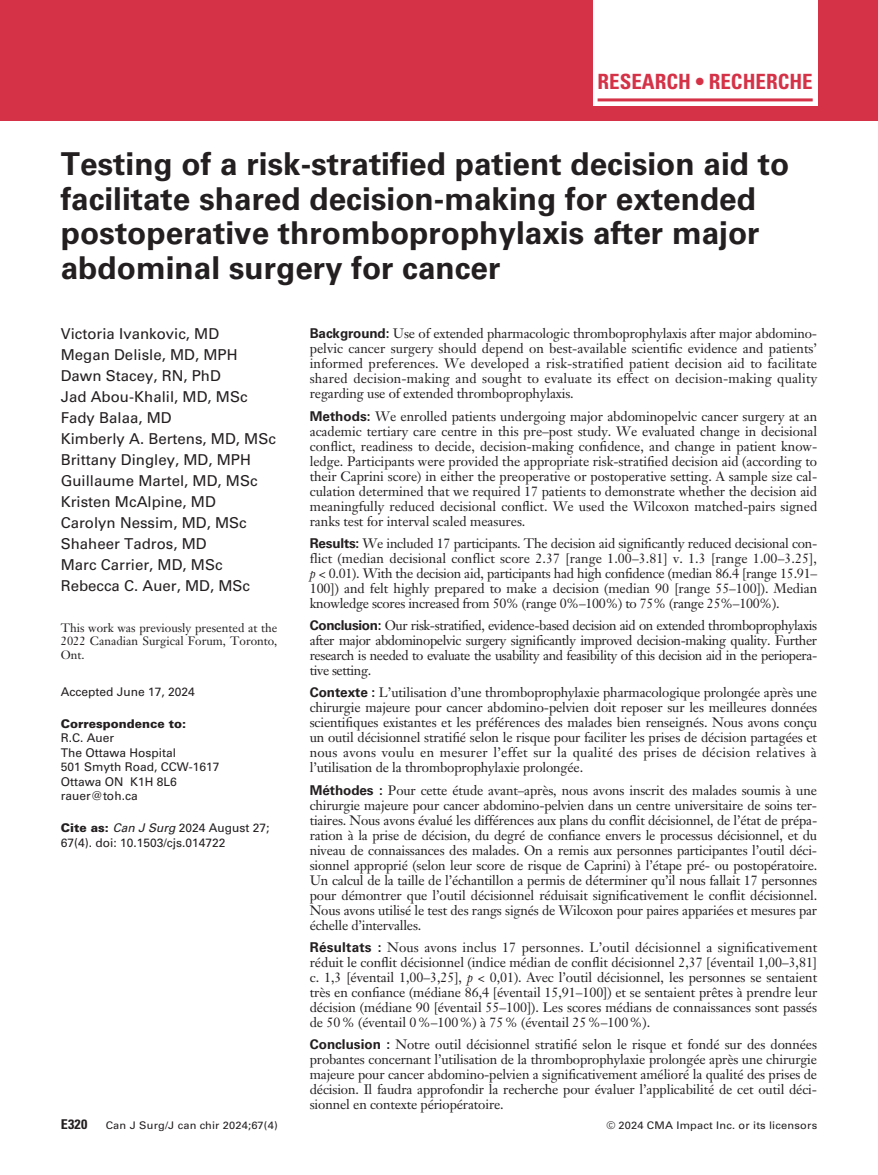
<style>
.page{position:relative;width:878px;height:1175px;background:#fff}
.page>*{position:absolute;margin:0;border:0;box-sizing:border-box;transform-origin:0 0}
.t1{font:700 31.5px/34.5px "Univers LT Std";color:#231f20}
.t2{font:700 condensed 21px "Univers LT Std";color:#d63247}
.t3{font:15px/21px "Univers LT Std";color:#231f20}
.t4{font:13.5px/15px "Janson Text LT Std";letter-spacing:-.01em;color:#231f20;text-align:justify}
.t5{font:700 condensed 13.5px "Univers LT Std";color:#231f20;scale:1.05 1}
.t6{font:12px/14.4px "Univers LT Std";color:#231f20}
.t7{font:12px/13.5px "Janson Text LT Std";color:#231f20;text-align:justify}
.t8{font:900 12px "Univers LT Std";color:#231f20}
.t9{font:10.5px "Univers LT Std";letter-spacing:.015em;color:#231f20;scale:1.05 1}
.s1{font-weight:900}
.s2{font-style:italic}
.s3{font-family:"Univers LT Std";font-weight:700}
</style>
<div class="page">
<div style="left:0;top:0;width:877px;height:120px;background:#d63247"></div>
<div style="left:593px;top:0;width:224px;height:106px;background:#fff"></div>
<hr style="left:597px;top:98px;width:215px;height:3px;background:#d63247">
<h2 class="t2" style="left:597px;top:69px;width:216px">RESEARCH • RECHERCHE</h2>
<h1 class="t1" style="left:61px;top:147px;width:730px">Testing of a risk-stratified patient decision aid to facilitate shared decision-making for extended postoperative thromboprophylaxis after major abdominal surgery for cancer</h1>
<p class="t3" style="left:61px;top:323px;width:217px">Victoria Ivankovic, MD<br>Megan Delisle, MD, MPH<br>Dawn Stacey, RN, PhD<br>Jad Abou-Khalil, MD, MSc<br>Fady Balaa, MD<br>Kimberly A. Bertens, MD, MSc<br>Brittany Dingley, MD, MPH<br>Guillaume Martel, MD, MSc<br>Kristen McAlpine, MD<br>Carolyn Nessim, MD, MSc<br>Shaheer Tadros, MD<br>Marc Carrier, MD, MSc<br>Rebecca C. Auer, MD, MSc</p>
<p class="t7" style="left:61px;top:620px;width:218px">This work was previously presented at the 2022 Canadian Surgical Forum, Toronto, Ont.</p>
<p class="t6" style="left:61px;top:684px;width:136px">Accepted June 17, 2024</p>
<p class="t8" style="left:61px;top:716px;width:127px">Correspondence to:</p>
<p class="t6" style="left:61px;top:731px;width:160px">R.C. Auer<br>The Ottawa Hospital<br>501 Smyth Road, CCW-1617<br>Ottawa ON K1H 8L6 rauer@toh.ca</p>
<p class="t6" style="left:61px;top:821px;width:210px"><span class="s1">Cite as:</span> <span class="s2">Can J Surg</span> 2024 August 27;<br>67(4). doi: 10.1503/cjs.014722</p>
<p class="t4" style="left:310px;top:326px;width:509px"><span class="s3">Background:</span> Use of extended pharmacologic thromboprophylaxis after major abdomino&shy;pelvic cancer surgery should depend on best-available scientific evidence and patients’ informed preferences. We developed a risk-stratified patient decision aid to facilitate shared decision-making and sought to evaluate its effect on decision-making quality regarding use of extended thromboprophylaxis.</p>
<p class="t4" style="left:310px;top:408px;width:509px"><span class="s3">Methods:</span> We enrolled patients undergoing major abdominopelvic cancer surgery at an academic tertiary care centre in this pre–post study. We evaluated change in decisional conflict, readiness to decide, decision-making confidence, and change in patient know&shy;ledge. Participants were provided the appropriate risk-stratified decision aid (according to their Caprini score) in either the preoperative or postoperative setting. A sample size cal&shy;culation determined that we required 17 patients to demonstrate whether the decision aid meaningfully reduced decisional conflict. We used the Wilcoxon matched-pairs signed ranks test for interval scaled measures.</p>
<p class="t4" style="left:310px;top:535px;width:509px"><span class="s3">Results:</span> We included 17 participants. The decision aid significantly reduced decisional con&shy;flict (median decisional conflict score 2.37 [range 1.00–3.81] v. 1.3 [range 1.00–3.25], <span class="s2">p</span> &lt; 0.01). With the decision aid, participants had high confidence (median 86.4 [range 15.91– 100]) and felt highly prepared to make a decision (median 90 [range 55–100]). Median knowledge scores increased from 50% (range 0%–100%) to 75% (range 25%–100%).</p>
<p class="t4" style="left:310px;top:618px;width:509px"><span class="s3">Conclusion:</span> Our risk-stratified, evidence-based decision aid on extended thromboprophylaxis after major abdominopelvic surgery significantly improved decision-making quality. Further research is needed to evaluate the usability and feasibility of this decision aid in the periopera&shy;tive setting.</p>
<p class="t4" style="left:310px;top:685px;width:509px"><span class="s3">Contexte :</span> L’utilisation d’une thromboprophylaxie pharmacologique prolongée après une chirurgie majeure pour cancer abdomino-pelvien doit reposer sur les meilleures données scientifiques existantes et les préférences des malades bien renseignés. Nous avons conçu un outil décisionnel stratifié selon le risque pour faciliter les prises de décision partagées et nous avons voulu en mesurer l’effet sur la qualité des prises de décision relatives à l’utilisation de la thromboprophylaxie prolongée.</p>
<p class="t4" style="left:310px;top:782px;width:509px"><span class="s3">Méthodes :</span> Pour cette étude avant–après, nous avons inscrit des malades soumis à une chirurgie majeure pour cancer abdomino-pelvien dans un centre universitaire de soins ter&shy;tiaires. Nous avons évalué les différences aux plans du conflit décisionnel, de l’état de prépa&shy;ration à la prise de décision, du degré de confiance envers le processus décisionnel, et du niveau de connaissances des malades. On a remis aux personnes participantes l’outil déci&shy;sionnel approprié (selon leur score de risque de Caprini) à l’étape pré- ou postopératoire.<br>Un calcul de la taille de l’échantillon a permis de déterminer qu’il nous fallait 17 personnes pour démontrer que l’outil décisionnel réduisait significativement le conflit décisionnel.<br>Nous avons utilisé le test des rangs signés de Wilcoxon pour paires appariées et mesures par échelle d’intervalles.</p>
<p class="t4" style="left:310px;top:939px;width:509px"><span class="s3">Résultats :</span> Nous avons inclus 17 personnes. L’outil décisionnel a significativement réduit le conflit décisionnel (indice médian de conflit décisionnel 2,37 [éventail 1,00–3,81] c. 1,3 [éventail 1,00–3,25], <span class="s2">p</span> &lt; 0,01). Avec l’outil décisionnel, les personnes se sentaient très en confiance (médiane 86,4 [éventail 15,91–100]) et se sentaient prêtes à prendre leur décision (médiane 90 [éventail 55–100]). Les scores médians de connaissances sont passés de 50% (éventail 0%–100%) à 75% (éventail 25%–100%).</p>
<p class="t4" style="left:310px;top:1036px;width:509px"><span class="s3">Conclusion :</span> Notre outil décisionnel stratifié selon le risque et fondé sur des données probantes concernant l’utilisation de la thromboprophylaxie prolongée après une chirurgie majeure pour cancer abdomino-pelvien a significativement amélioré la qualité des prises de décision. Il faudra approfondir la recherche pour évaluer l’applicabilité de cet outil déci&shy;sionnel en contexte périopératoire.</p>
<p class="t5" style="left:61px;top:1116px;width:27px">E320</p>
<p class="t9" style="left:106px;top:1119px;width:165px">Can J Surg/J can chir 2024;67(4)</p>
<p class="t9" style="left:606px;top:1119px;width:202px">© 2024 CMA Impact Inc. or its licensors</p>
</div>
